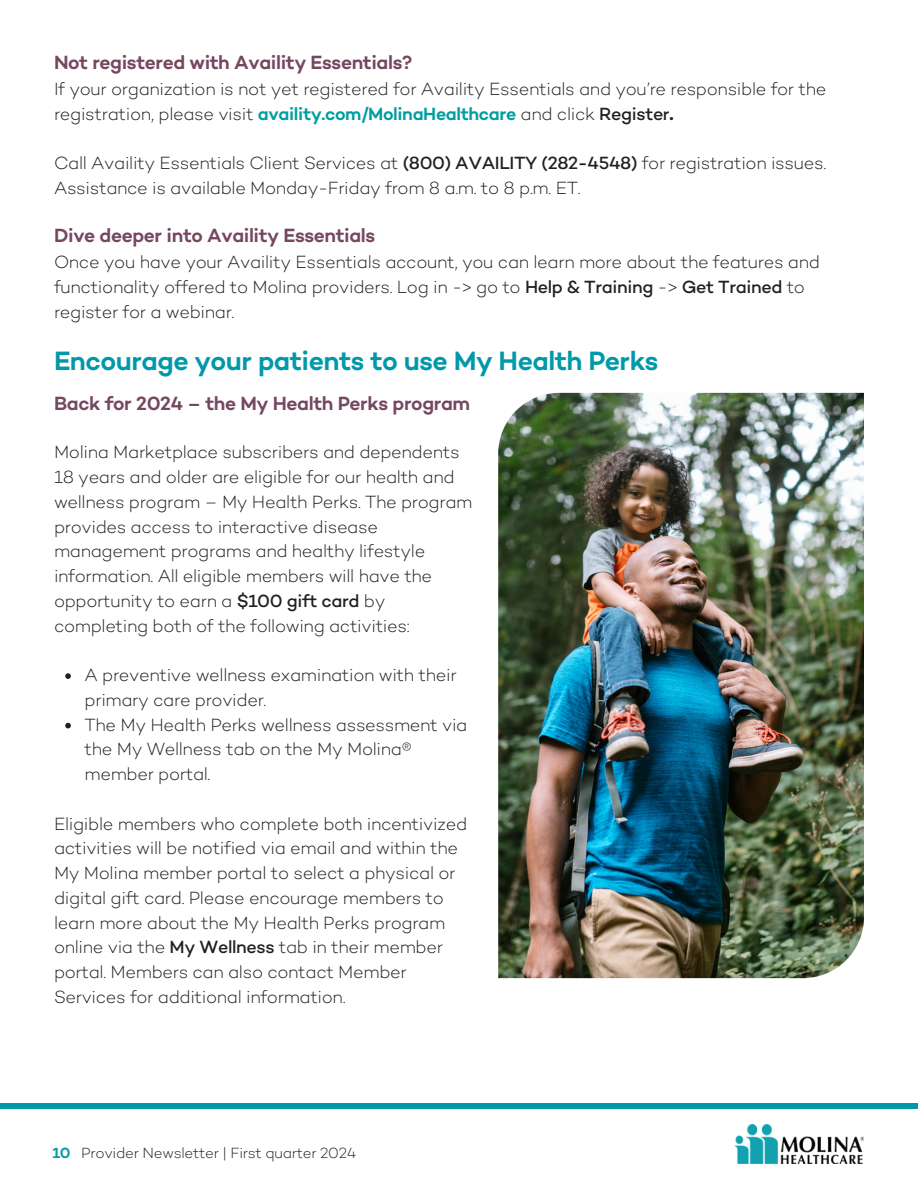
<style>
.page{position:relative;width:918px;height:1188px;background:#fff}
.page>*{position:absolute;margin:0;border:0;box-sizing:border-box;transform-origin:0 0}
.t1{font:600 27px "Campton";letter-spacing:-.02em;color:#0099a9}
.t2{font:600 19.5px "Campton";letter-spacing:-.02em;color:#754760}
.t3{font:300 18px/24.8px "Campton";letter-spacing:-.02em;color:#231f20}
.t4{font:300 15px "Campton";letter-spacing:-.02em;color:#231f20}
.s1{font-weight:600;color:#009ea0}
.s2{font-weight:500}
.s3{font-weight:700}
.s4{font-weight:600;color:#0099a9}
</style>
<div class="page">
<div style="left:0;top:1103px;width:918px;height:6px;background:#0099a9"></div>
<img style="left:734px;top:1125px;width:130px;height:38px">
<svg style="left:65px;top:673px;width:6px;height:6px"></svg>
<svg style="left:65px;top:723px;width:6px;height:5px"></svg>
<img style="left:498px;top:393px;width:366px;height:585px">
<h3 class="t2" style="left:54px;top:50px;width:360px">Not registered with Availity Essentials?</h3>
<p class="t3" style="left:54px;top:76px;width:774px">If your organization is not yet registered for Availity Essentials and you’re responsible for the registration, please visit <span class="s1">availity.com/MolinaHealthcare</span> and click <span class="s2">Register</span><span class="s3">.</span></p>
<p class="t3" style="left:54px;top:151px;width:774px">Call Availity Essentials Client Services at <span class="s2">(800) AVAILITY (282-4548)</span> for registration issues.<br>Assistance is available Monday-Friday from 8 a.m. to 8 p.m. ET.</p>
<h3 class="t2" style="left:54px;top:223px;width:323px">Dive deeper into Availity Essentials</h3>
<p class="t3" style="left:54px;top:250px;width:768px">Once you have your Availity Essentials account, you can learn more about the features and functionality offered to Molina providers. Log in -&gt; go to <span class="s2">Help &amp; Training</span> -&gt; <span class="s2">Get Trained</span> to register for a webinar.</p>
<h2 class="t1" style="left:54px;top:343px;width:606px">Encourage your patients to use My Health Perks</h2>
<h3 class="t2" style="left:54px;top:391px;width:418px">Back for 2024 – the My Health Perks program</h3>
<p class="t3" style="left:54px;top:440px;width:420px">Molina Marketplace subscribers and dependents 18 years and older are eligible for our health and wellness program – My Health Perks. The program provides access to interactive disease management programs and healthy lifestyle information. All eligible members will have the opportunity to earn a <span class="s2">$100 gift card</span> by completing both of the following activities:</p>
<p class="t3" style="left:85px;top:663px;width:374px">A preventive wellness examination with their primary care provider.</p>
<p class="t3" style="left:85px;top:712px;width:384px">The My Health Perks wellness assessment via the My Wellness tab on the My Molina® member portal.</p>
<p class="t3" style="left:54px;top:811px;width:415px">Eligible members who complete both incentivized activities will be notified via email and within the My Molina member portal to select a physical or digital gift card. Please encourage members to learn more about the My Health Perks program online via the <span class="s2">My Wellness</span> tab in their member portal. Members can also contact Member Services for additional information.</p>
<p class="t4" style="left:53px;top:1144px;width:305px"><span class="s4">10</span> Provider Newsletter | First quarter 2024</p>
</div>
